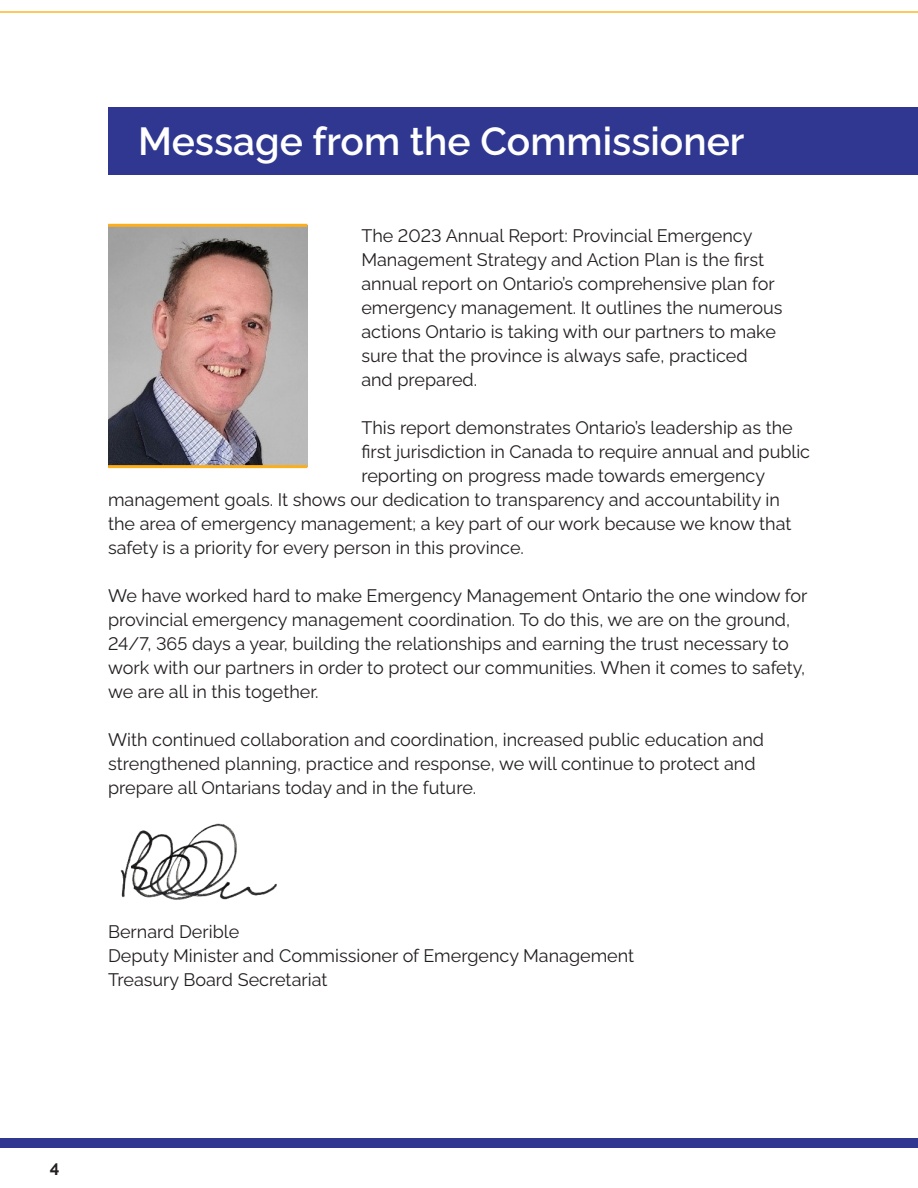
<style>
.page{position:relative;width:918px;height:1188px;background:#fff}
.page>*{position:absolute;margin:0;border:0;box-sizing:border-box;transform-origin:0 0}
.t1{font:600 39px "Raleway";color:#fff}
.t2{font:18px/24px "Raleway";color:#231f20}
.t3{font:700 16.5px "Raleway";color:#231f20}
</style>
<div class="page">
<img style="left:108px;top:227px;width:199px;height:238px">
<hr style="left:0;top:11px;width:918px;height:2px;background:#fdb824">
<div style="left:108px;top:108px;width:810px;height:67px;background:#2f3790"></div>
<div style="left:0;top:1138px;width:918px;height:10px;background:#2f3790"></div>
<hr style="left:108px;top:465px;width:199px;height:3px;background:#fcae1b">
<hr style="left:108px;top:224px;width:199px;height:3px;background:#fcae1b">
<img style="left:120px;top:823px;width:157px;height:77px">
<h2 class="t1" style="left:138px;top:110px;width:608px">Message from the Commissioner</h2>
<p class="t2" style="left:361px;top:222px;width:423px">The 2023 Annual Report: Provincial Emergency Management Strategy and Action Plan is the first annual report on Ontario’s comprehensive plan for emergency management. It outlines the numerous actions Ontario is taking with our partners to make sure that the province is always safe, practiced and prepared.</p>
<p class="t2" style="left:361px;top:414px;width:433px">This report demonstrates Ontario’s leadership as the</p>
<p class="t2" style="left:361px;top:438px;width:450px">first jurisdiction in Canada to require annual and public</p>
<p class="t2" style="left:361px;top:462px;width:405px">reporting on progress made towards emergency</p>
<p class="t2" style="left:108px;top:486px;width:673px">management goals. It shows our dedication to transparency and accountability in</p>
<p class="t2" style="left:108px;top:510px;width:685px">the area of emergency management; a key part of our work because we know that</p>
<p class="t2" style="left:108px;top:534px;width:417px">safety is a priority for every person in this province.</p>
<p class="t2" style="left:108px;top:582px;width:701px">We have worked hard to make Emergency Management Ontario the one window for provincial emergency management coordination. To do this, we are on the ground, 24/7, 365 days a year, building the relationships and earning the trust necessary to work with our partners in order to protect our communities. When it comes to safety, we are all in this together.</p>
<p class="t2" style="left:108px;top:726px;width:658px">With continued collaboration and coordination, increased public education and strengthened planning, practice and response, we will continue to protect and prepare all Ontarians today and in the future.</p>
<p class="t2" style="left:108px;top:918px;width:528px">Bernard Derible<br>Deputy Minister and Commissioner of Emergency Management<br>Treasury Board Secretariat</p>
<p class="t3" style="left:50px;top:1156px;width:11px">4</p>
</div>
